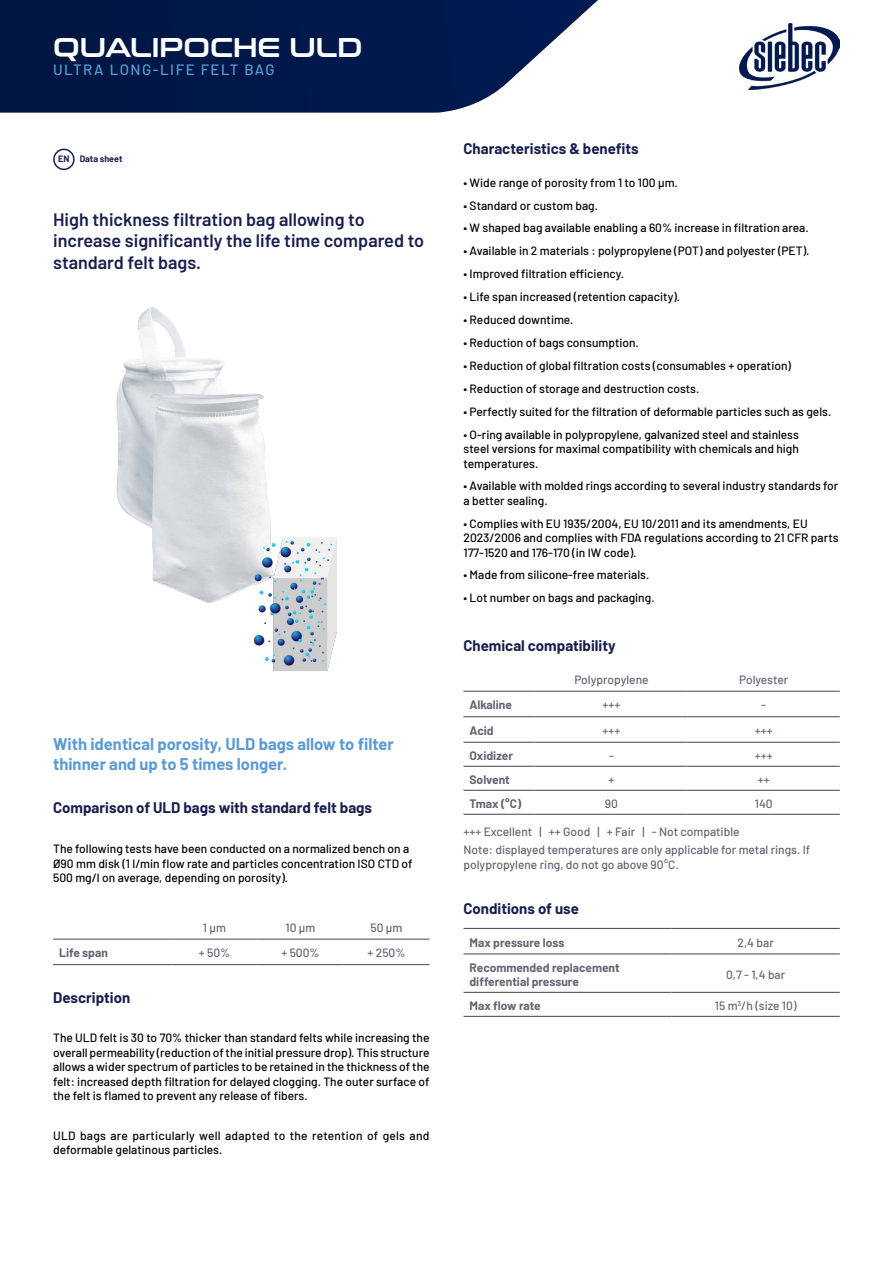
<style>
.page{position:relative;width:893px;height:1263px;background:#fff}
.page>*{position:absolute;margin:0;border:0;box-sizing:border-box;transform-origin:0 0}
.t1{font:27px "Conthrax Sb";color:#fff}
.t2{font:600 18px/21.6px "Barlow";color:#181f4e}
.t3{font:700 16.5px/19.8px "Barlow";color:#5b9bd5}
.t4{font:700 15px "Barlow";color:#181f4e}
.t5{font:500 15px "Barlow";letter-spacing:.1em;color:#5b9bd5}
.t6{font:500 12px/14.4px "Barlow";color:#000}
.t7{font:500 12px/18.6px "Barlow";color:#646473}
.t8{font:700 12px/14.4px "Barlow";color:#646473}
.t9{font:700 9px "Barlow";color:#181f4e}
</style>
<div class="page">
<hr style="left:463px;top:691px;width:72px;height:1px;background:#464646">
<hr style="left:535px;top:691px;width:153px;height:1px;background:#464646">
<hr style="left:688px;top:691px;width:152px;height:1px;background:#464646">
<hr style="left:463px;top:716px;width:72px;height:1px;background:#464646">
<hr style="left:535px;top:716px;width:153px;height:1px;background:#464646">
<hr style="left:688px;top:716px;width:152px;height:1px;background:#464646">
<hr style="left:463px;top:742px;width:72px;height:1px;background:#464646">
<hr style="left:535px;top:742px;width:153px;height:1px;background:#464646">
<hr style="left:688px;top:742px;width:152px;height:1px;background:#464646">
<hr style="left:463px;top:766px;width:72px;height:1px;background:#464646">
<hr style="left:535px;top:766px;width:153px;height:1px;background:#464646">
<hr style="left:688px;top:766px;width:152px;height:1px;background:#464646">
<hr style="left:463px;top:790px;width:72px;height:1px;background:#464646">
<hr style="left:535px;top:790px;width:153px;height:1px;background:#464646">
<hr style="left:688px;top:790px;width:152px;height:1px;background:#464646">
<hr style="left:463px;top:814px;width:72px;height:1px;background:#464646">
<hr style="left:535px;top:814px;width:153px;height:1px;background:#464646">
<hr style="left:688px;top:814px;width:152px;height:1px;background:#464646">
<hr style="left:463px;top:928px;width:208px;height:1px;background:#414150">
<hr style="left:671px;top:928px;width:169px;height:1px;background:#414150">
<hr style="left:463px;top:953px;width:208px;height:1px;background:#414150">
<hr style="left:671px;top:953px;width:169px;height:1px;background:#414150">
<hr style="left:463px;top:992px;width:208px;height:1px;background:#414150">
<hr style="left:671px;top:992px;width:169px;height:1px;background:#414150">
<hr style="left:463px;top:1016px;width:208px;height:1px;background:#414150">
<hr style="left:671px;top:1016px;width:169px;height:1px;background:#414150">
<hr style="left:53px;top:939px;width:118px;height:1px;background:#464646">
<hr style="left:171px;top:939px;width:86px;height:1px;background:#464646">
<hr style="left:257px;top:939px;width:86px;height:1px;background:#464646">
<hr style="left:343px;top:939px;width:86px;height:1px;background:#464646">
<hr style="left:53px;top:964px;width:118px;height:1px;background:#464646">
<hr style="left:171px;top:964px;width:86px;height:1px;background:#464646">
<hr style="left:257px;top:964px;width:86px;height:1px;background:#464646">
<hr style="left:343px;top:964px;width:86px;height:1px;background:#464646">
<div style="left:53px;top:149px;width:22px;height:21px;border:2px solid #181f4e;border-radius:50%"></div>
<img style="left:116px;top:307px;width:221px;height:364px">
<svg style="left:0;top:0;width:598px;height:113px;background:#1b315c"></svg>
<img style="left:739px;top:23px;width:101px;height:66px">
<h1 class="t1" style="left:53px;top:27px;width:311px">QUALIPOCHE ULD</h1>
<p class="t5" style="left:53px;top:59px;width:223px">ULTRA LONG-LIFE FELT BAG</p>
<p class="t9" style="left:58px;top:152px;width:66px">EN Data sheet</p>
<h2 class="t2" style="left:53px;top:207px;width:373px">High thickness filtration bag allowing to increase significantly the life time compared to standard felt bags.</h2>
<h3 class="t3" style="left:53px;top:733px;width:342px">With identical porosity, ULD bags allow to filter thinner and up to 5 times longer.</h3>
<p class="t4" style="left:53px;top:797px;width:320px">Comparison of ULD bags with standard felt bags</p>
<p class="t6" style="left:53px;top:841px;width:361px">The following tests have been conducted on a normalized bench on a<br>Ø90 mm disk (1 l/min flow rate and particles concentration ISO CTD of<br>500 mg/l on average, depending on porosity).</p>
<p class="t7" style="left:203px;top:917px;width:25px">1 µm</p>
<p class="t7" style="left:286px;top:917px;width:31px">10 µm</p>
<p class="t7" style="left:370px;top:917px;width:33px">50 µm</p>
<p class="t8" style="left:59px;top:945px;width:50px">Life span</p>
<p class="t7" style="left:199px;top:942px;width:33px">+ 50%</p>
<p class="t7" style="left:281px;top:942px;width:40px">+ 500%</p>
<p class="t7" style="left:367px;top:942px;width:40px">+ 250%</p>
<p class="t4" style="left:53px;top:986px;width:79px">Description</p>
<p class="t6" style="left:53px;top:1030px;width:378px;text-align:justify">The ULD felt is 30 to 70% thicker than standard felts while increasing the overall permeability (reduction of the initial pressure drop). This structure allows a wider spectrum of particles to be retained in the thickness of the felt: increased depth filtration for delayed clogging. The outer surface of the felt is flamed to prevent any release of fibers.</p>
<p class="t6" style="left:53px;top:1127px;width:378px">ULD bags are particularly well adapted to the retention of gels and deformable gelatinous particles.</p>
<p class="t4" style="left:463px;top:138px;width:177px">Characteristics &amp; benefits</p>
<p class="t6" style="left:463px;top:174px;width:216px">• Wide range of porosity from 1 to 100 µm.</p>
<p class="t6" style="left:463px;top:197px;width:136px">• Standard or custom bag.</p>
<p class="t6" style="left:463px;top:220px;width:347px">• W shaped bag available enabling a 60% increase in filtration area.</p>
<p class="t6" style="left:463px;top:243px;width:347px">• Available in 2 materials : polypropylene (POT) and polyester (PET).</p>
<p class="t6" style="left:463px;top:266px;width:162px">• Improved filtration efficiency.</p>
<p class="t6" style="left:463px;top:289px;width:218px">• Life span increased (retention capacity).</p>
<p class="t6" style="left:463px;top:312px;width:111px">• Reduced downtime.</p>
<p class="t6" style="left:463px;top:335px;width:177px">• Reduction of bags consumption.</p>
<p class="t6" style="left:463px;top:357px;width:329px">• Reduction of global filtration costs (consumables + operation)</p>
<p class="t6" style="left:463px;top:380px;width:237px">• Reduction of storage and destruction costs.</p>
<p class="t6" style="left:463px;top:403px;width:369px">• Perfectly suited for the filtration of deformable particles such as gels.</p>
<p class="t6" style="left:463px;top:426px;width:337px;text-align:justify">• O-ring available in polypropylene, galvanized steel and stainless steel versions for maximal compatibility with chemicals and high temperatures.</p>
<p class="t6" style="left:463px;top:478px;width:376px">• Available with molded rings according to several industry standards for a better sealing.</p>
<p class="t6" style="left:463px;top:515px;width:377px">• Complies with EU 1935/2004, EU 10/2011 and its amendments, EU<br>2023/2006 and complies with FDA regulations according to 21 CFR parts<br>177-1520 and 176-170 (in IW code).</p>
<p class="t6" style="left:463px;top:567px;width:187px">• Made from silicone-free materials.</p>
<p class="t6" style="left:463px;top:590px;width:193px">• Lot number on bags and packaging.</p>
<p class="t4" style="left:463px;top:635px;width:154px">Chemical compatibility</p>
<p class="t7" style="left:574px;top:669px;width:76px">Polypropylene</p>
<p class="t7" style="left:739px;top:669px;width:51px">Polyester</p>
<p class="t8" style="left:469px;top:697px;width:44px">Alkaline</p>
<p class="t7" style="left:603px;top:695px;width:19px">+++</p>
<p class="t7" style="left:761px;top:695px;width:6px">-</p>
<p class="t8" style="left:469px;top:722px;width:26px">Acid</p>
<p class="t7" style="left:603px;top:720px;width:19px">+++</p>
<p class="t7" style="left:755px;top:720px;width:19px">+++</p>
<p class="t8" style="left:469px;top:748px;width:45px">Oxidizer</p>
<p class="t7" style="left:609px;top:746px;width:6px">-</p>
<p class="t7" style="left:755px;top:746px;width:19px">+++</p>
<p class="t8" style="left:469px;top:772px;width:42px">Solvent</p>
<p class="t7" style="left:608px;top:770px;width:7px">+</p>
<p class="t7" style="left:758px;top:770px;width:13px">++</p>
<p class="t8" style="left:469px;top:796px;width:53px">Tmax (°C)</p>
<p class="t7" style="left:605px;top:794px;width:15px">90</p>
<p class="t7" style="left:755px;top:794px;width:19px">140</p>
<p class="t7" style="left:463px;top:821px;width:348px">+++ Excellent | ++ Good | + Fair | - Not compatible<br>Note: displayed temperatures are only applicable for metal rings. If</p>
<p class="t7" style="left:463px;top:854px;width:217px">polypropylene ring, do not go above 90°C.</p>
<p class="t4" style="left:463px;top:897px;width:117px">Conditions of use</p>
<p class="t8" style="left:469px;top:935px;width:96px">Max pressure loss</p>
<p class="t7" style="left:737px;top:932px;width:38px">2,4 bar</p>
<p class="t8" style="left:469px;top:959px;width:152px">Recommended replacement differential pressure</p>
<p class="t7" style="left:726px;top:964px;width:61px">0,7 - 1,4 bar</p>
<p class="t8" style="left:469px;top:998px;width:73px">Max flow rate</p>
<p class="t7" style="left:715px;top:996px;width:83px">15 m<sup>3</sup>/h (size 10)</p>
</div>
